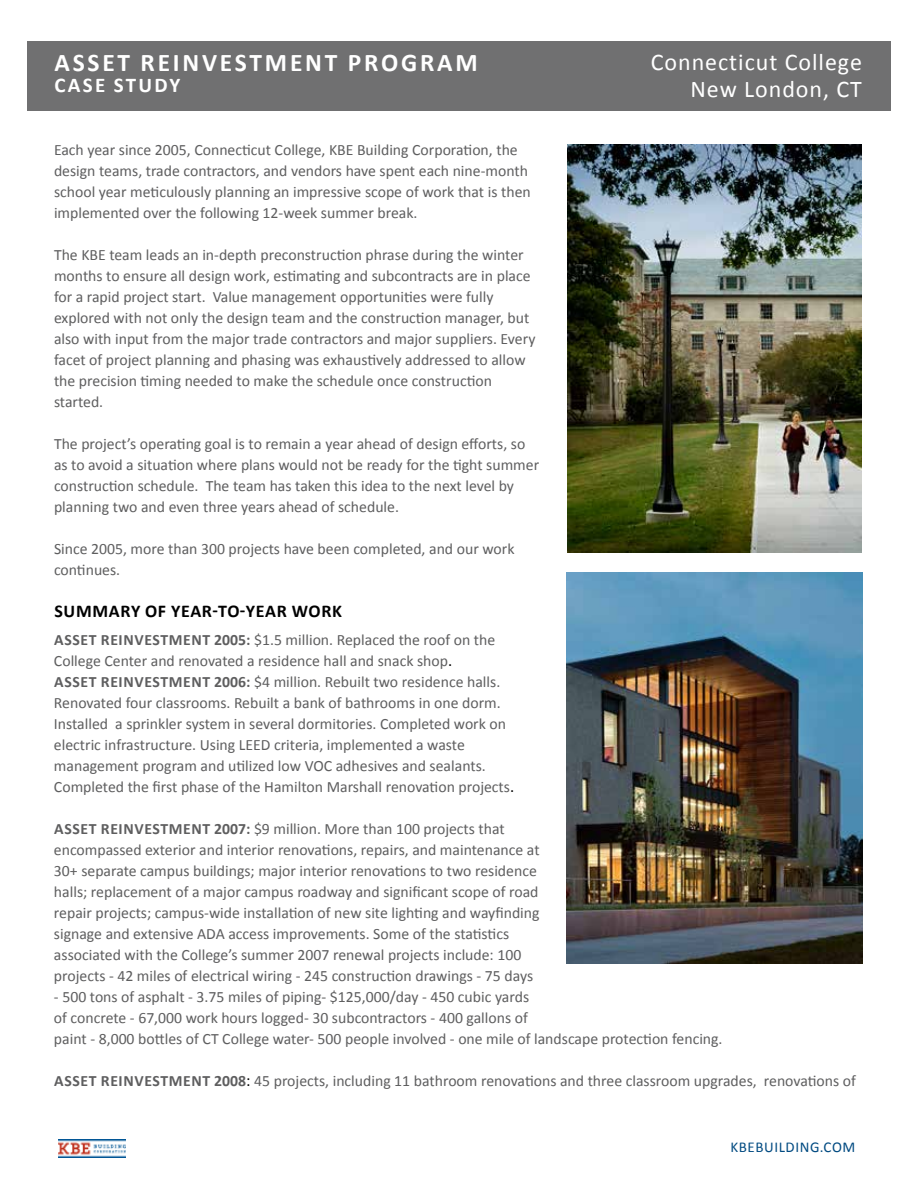
<style>
.page{position:relative;width:918px;height:1188px;background:#fff}
.page>*{position:absolute;margin:0;border:0;box-sizing:border-box;transform-origin:0 0}
.t1{font:700 25.5px "Calibri";letter-spacing:.11em;color:#fff}
.t2{font:24px/27px "Calibri";letter-spacing:.04em;color:#fff;text-align:right}
.t3{font:700 21px "Calibri";letter-spacing:.11em;color:#fff}
.t4{font:700 18px "Calibri";letter-spacing:.04em;color:#000}
.t5{font:15.75px/21px "Calibri";color:#5e5e5f}
.t6{font:15px "Calibri";letter-spacing:.04em;color:#004a81}
.s1{font-weight:700}
.s2{font-size:16.5px;color:#000}
</style>
<div class="page">
<div style="left:27px;top:41px;width:864px;height:69px;background:#707071"></div>
<img style="left:58px;top:1139px;width:67px;height:18px">
<img style="left:567px;top:572px;width:295px;height:391px">
<img style="left:568px;top:145px;width:293px;height:407px">
<h1 class="t1" style="left:54px;top:46px;width:425px">ASSET REINVESTMENT PROGRAM</h1>
<h3 class="t3" style="left:54px;top:72px;width:127px">CASE STUDY</h3>
<h2 class="t2" style="left:651px;top:49px;width:213px">Connecticut College<br>New London, CT</h2>
<p class="t5" style="left:54px;top:139px;width:478px">Each year since 2005, Connecticut College, KBE Building Corporation, the design teams, trade contractors, and vendors have spent each nine-month school year meticulously planning an impressive scope of work that is then implemented over the following 12-week summer break.</p>
<p class="t5" style="left:54px;top:244px;width:483px">The KBE team leads an in-depth preconstruction phrase during the winter months to ensure all design work, estimating and subcontracts are in place for a rapid project start. Value management opportunities were fully explored with not only the design team and the construction manager, but also with input from the major trade contractors and major suppliers. Every facet of project planning and phasing was exhaustively addressed to allow the precision timing needed to make the schedule once construction started.</p>
<p class="t5" style="left:54px;top:433px;width:487px">The project’s operating goal is to remain a year ahead of design efforts, so as to avoid a situation where plans would not be ready for the tight summer construction schedule. The team has taken this idea to the next level by planning two and even three years ahead of schedule.</p>
<p class="t5" style="left:54px;top:538px;width:462px">Since 2005, more than 300 projects have been completed, and our work continues.</p>
<p class="t4" style="left:54px;top:599px;width:289px">SUMMARY OF YEAR-TO-YEAR WORK</p>
<p class="t5" style="left:54px;top:629px;width:462px"><span class="s1">ASSET REINVESTMENT 2005:</span> $1.5 million. Replaced the roof on the College Center and renovated a residence hall and snack shop<span class="s2">.<br></span><span class="s1">ASSET REINVESTMENT 2006:</span> $4 million. Rebuilt two residence halls.<br>Renovated four classrooms. Rebuilt a bank of bathrooms in one dorm.<br>Installed a sprinkler system in several dormitories. Completed work on electric infrastructure. Using LEED criteria, implemented a waste management program and utilized low VOC adhesives and sealants.<br>Completed the first phase of the Hamilton Marshall renovation projects<span class="s2">.</span></p>
<p class="t5" style="left:54px;top:818px;width:487px"><span class="s1">ASSET REINVESTMENT 2007:</span> $9 million. More than 100 projects that encompassed exterior and interior renovations, repairs, and maintenance at 30+ separate campus buildings; major interior renovations to two residence halls; replacement of a major campus roadway and significant scope of road repair projects; campus-wide installation of new site lighting and wayfinding signage and extensive ADA access improvements. Some of the statistics associated with the College’s summer 2007 renewal projects include: 100 projects - 42 miles of electrical wiring - 245 construction drawings - 75 days</p>
<p class="t5" style="left:54px;top:986px;width:670px">- 500 tons of asphalt - 3.75 miles of piping- $125,000/day - 450 cubic yards<br>of concrete - 67,000 work hours logged- 30 subcontractors - 400 gallons of<br>paint - 8,000 bottles of CT College water- 500 people involved - one mile of landscape protection fencing.</p>
<p class="t5" style="left:54px;top:1070px;width:803px"><span class="s1">ASSET REINVESTMENT 2008</span><span class="s2">:</span> 45 projects, including 11 bathroom renovations and three classroom upgrades, renovations of</p>
<p class="t6" style="left:730px;top:1138px;width:127px">KBEBUILDING.COM</p>
</div>
